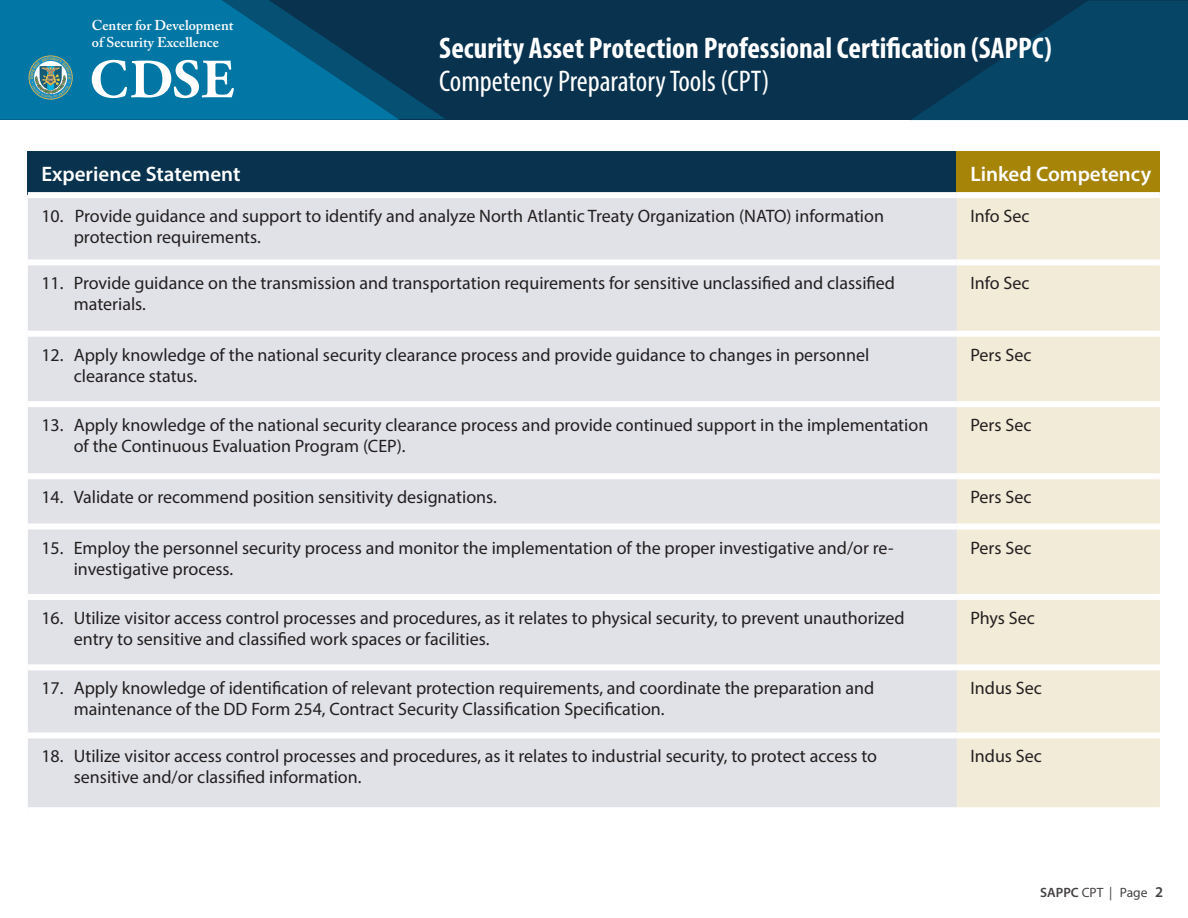
<style>
.page{position:relative;width:1188px;height:918px;background:#fff}
.page>*{position:absolute;margin:0;border:0;box-sizing:border-box;transform-origin:0 0}
.t1{font:700 condensed 30px "Myriad Pro";color:#fff}
.t2{font:condensed 30px "Myriad Pro";color:#fff}
.Body_text{font:600 21px "Myriad Pro";color:#fff}
.Body_text-2{font:18px/21px "Myriad Pro";color:#231f20}
.t3{font:600 14.1px/17px "Adobe Caslon Pro";color:#fff}
.t4{font:13.5px "Myriad Pro";color:#444141}
.s1{font-weight:600}
.s2{font-weight:600;font-size:15px}
</style>
<div class="page">
<div style="left:0;top:0;width:1188px;height:119px;background:#08324d"></div>
<svg style="left:910px;top:0;width:278px;height:120px"></svg>
<svg style="left:399px;top:88px;width:46px;height:31px"></svg>
<svg style="left:0;top:0;width:399px;height:120px;fill:#0277a5"></svg>
<svg style="left:29px;top:55px;width:44px;height:45px"></svg>
<svg style="left:92px;top:60px;width:142px;height:38px"></svg>
<div style="left:28px;top:152px;width:929px;height:43px;background:#08324d"></div>
<div style="left:957px;top:152px;width:203px;height:43px;background:#a58408"></div>
<div style="left:28px;top:198px;width:929px;height:609px;background:#e1e2e8"></div>
<div style="left:957px;top:198px;width:203px;height:609px;background:#f2ebd8"></div>
<div style="left:28px;top:192px;width:929px;height:6px;background:#fff"></div>
<div style="left:957px;top:192px;width:203px;height:6px;background:#fff"></div>
<div style="left:28px;top:259px;width:929px;height:6px;background:#fff"></div>
<div style="left:957px;top:259px;width:203px;height:6px;background:#fff"></div>
<div style="left:28px;top:331px;width:929px;height:6px;background:#fff"></div>
<div style="left:957px;top:331px;width:203px;height:6px;background:#fff"></div>
<div style="left:28px;top:401px;width:929px;height:6px;background:#fff"></div>
<div style="left:957px;top:401px;width:203px;height:6px;background:#fff"></div>
<div style="left:28px;top:473px;width:929px;height:6px;background:#fff"></div>
<div style="left:957px;top:473px;width:203px;height:6px;background:#fff"></div>
<div style="left:28px;top:524px;width:929px;height:6px;background:#fff"></div>
<div style="left:957px;top:524px;width:203px;height:6px;background:#fff"></div>
<div style="left:28px;top:594px;width:929px;height:6px;background:#fff"></div>
<div style="left:957px;top:594px;width:203px;height:6px;background:#fff"></div>
<div style="left:28px;top:664px;width:929px;height:6px;background:#fff"></div>
<div style="left:957px;top:664px;width:203px;height:6px;background:#fff"></div>
<div style="left:28px;top:732px;width:929px;height:6px;background:#fff"></div>
<div style="left:957px;top:732px;width:203px;height:6px;background:#fff"></div>
<svg style="left:30px;top:56px;width:42px;height:43px"></svg>
<p class="t3" style="left:92px;top:17px;width:143px">Center for Development of Security Excellence</p>
<h1 class="t1" style="left:439px;top:30px;width:614px">Security Asset Protection Professional Certification (SAPPC)</h1>
<h1 class="t2" style="left:439px;top:63px;width:332px">Competency Preparatory Tools (CPT)</h1>
<p class="Body_text" style="left:41px;top:161px;width:201px">Experience Statement</p>
<p class="Body_text" style="left:970px;top:161px;width:182px">Linked Competency</p>
<p class="Body_text-2" style="left:74px;top:205px;width:812px;text-indent:-32px">10. Provide guidance and support to identify and analyze North Atlantic Treaty Organization (NATO) information protection requirements.</p>
<p class="Body_text-2" style="left:970px;top:205px;width:61px">Info Sec</p>
<p class="Body_text-2" style="left:74px;top:273px;width:823px;text-indent:-32px">11. Provide guidance on the transmission and transportation requirements for sensitive unclassified and classified materials.</p>
<p class="Body_text-2" style="left:970px;top:273px;width:61px">Info Sec</p>
<p class="Body_text-2" style="left:74px;top:344px;width:797px;text-indent:-32px">12. Apply knowledge of the national security clearance process and provide guidance to changes in personnel clearance status.</p>
<p class="Body_text-2" style="left:970px;top:344px;width:63px">Pers Sec</p>
<p class="Body_text-2" style="left:74px;top:414px;width:856px;text-indent:-32px">13. Apply knowledge of the national security clearance process and provide continued support in the implementation of the Continuous Evaluation Program (CEP).</p>
<p class="Body_text-2" style="left:970px;top:414px;width:63px">Pers Sec</p>
<p class="Body_text-2" style="left:41px;top:486px;width:457px">14. Validate or recommend position sensitivity designations.</p>
<p class="Body_text-2" style="left:970px;top:486px;width:63px">Pers Sec</p>
<p class="Body_text-2" style="left:74px;top:537px;width:821px;text-indent:-32px">15. Employ the personnel security process and monitor the implementation of the proper investigative and/or re&shy;investigative process.</p>
<p class="Body_text-2" style="left:970px;top:537px;width:63px">Pers Sec</p>
<p class="Body_text-2" style="left:74px;top:607px;width:832px;text-indent:-32px">16. Utilize visitor access control processes and procedures, as it relates to physical security, to prevent unauthorized entry to sensitive and classified work spaces or facilities.</p>
<p class="Body_text-2" style="left:970px;top:607px;width:66px">Phys Sec</p>
<p class="Body_text-2" style="left:74px;top:678px;width:802px;text-indent:-32px">17. Apply knowledge of identification of relevant protection requirements, and coordinate the preparation and maintenance of the DD Form 254, Contract Security Classification Specification.</p>
<p class="Body_text-2" style="left:970px;top:678px;width:73px">Indus Sec</p>
<p class="Body_text-2" style="left:74px;top:746px;width:805px;text-indent:-32px">18. Utilize visitor access control processes and procedures, as it relates to industrial security, to protect access to sensitive and/or classified information.</p>
<p class="Body_text-2" style="left:970px;top:746px;width:73px">Indus Sec</p>
<p class="t4" style="left:1040px;top:884px;width:124px"><span class="s1">SAPPC</span> CPT | Page <span class="s2">2</span></p>
</div>
